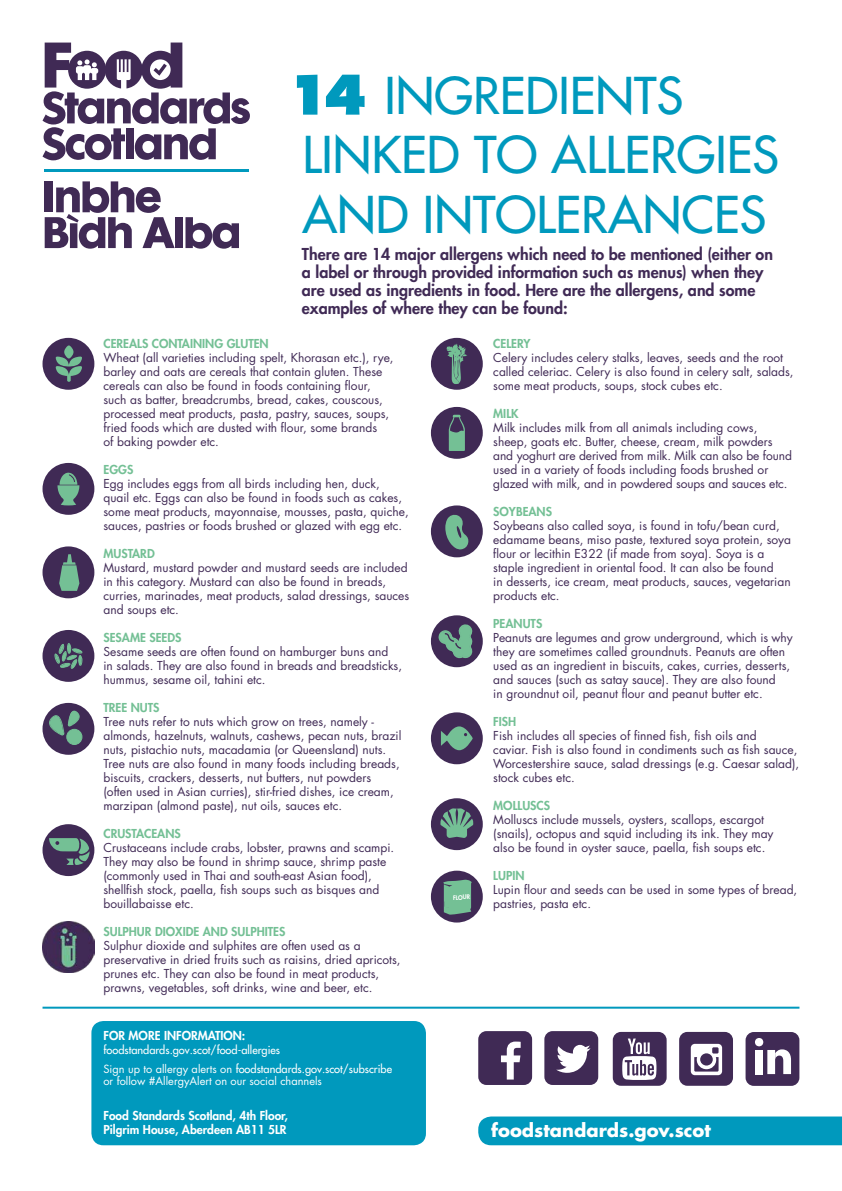
<style>
.page{position:relative;width:842px;height:1191px;background:#fff}
.page>*{position:absolute;margin:0;border:0;box-sizing:border-box;transform-origin:0 0}
.t1{font:500 49.4px/59.2px "Futura Std";color:#0099bd}
.t2{font:700 18px "Futura Std";color:#fff}
.t3{font:800 16px/18px "Futura Std";color:#402a55}
.t4{font:12px/14px "Futura Std";color:#402a55}
.t5{font:800 12px "Futura Std";color:#74c095}
.t6{font:800 12px/14px "Futura Std";color:#fff}
.t7{font:11px/19px "Futura LT";color:#fff}
.t8{font:11px "Futura Std";color:#fff}
.t9{font:800 6px "Futura Std";color:#fff}
.s1{font-weight:800;font-size:53px}
.s2{font-family:"Futura Std"}
</style>
<div class="page">
<svg style="left:43px;top:43px;width:207px;height:117px"></svg>
<hr style="left:45px;top:169px;width:204px;height:2px;background:#0099bd">
<svg style="left:45px;top:181px;width:130px;height:68px"></svg>
<div style="left:175px;top:217px;width:8px;height:31px;background:#402a55"></div>
<svg style="left:185px;top:217px;width:54px;height:32px"></svg>
<hr style="left:43px;top:1006px;width:756px;height:2px;background:#0099bd">
<div style="left:43px;top:338px;width:51px;height:52px;background:#402a55;border-radius:50%"></div>
<svg style="left:56px;top:345px;width:26px;height:37px"></svg>
<div style="left:431px;top:798px;width:52px;height:52px;background:#402a55;border-radius:50%"></div>
<div style="left:447px;top:826px;width:20px;height:12px;background:#74c095;border-radius:3px"></div>
<svg style="left:440px;top:808px;width:34px;height:28px"></svg>
<div style="left:431px;top:338px;width:52px;height:52px;background:#402a55;border-radius:50%"></div>
<div style="left:431px;top:407px;width:52px;height:52px;background:#402a55;border-radius:50%"></div>
<div style="left:431px;top:505px;width:52px;height:52px;background:#402a55;border-radius:50%"></div>
<div style="left:43px;top:463px;width:51px;height:52px;background:#402a55;border-radius:50%"></div>
<div style="left:43px;top:546px;width:51px;height:52px;background:#402a55;border-radius:50%"></div>
<div style="left:43px;top:630px;width:51px;height:52px;background:#402a55;border-radius:50%"></div>
<div style="left:43px;top:824px;width:51px;height:52px;background:#402a55;border-radius:50%"></div>
<div style="left:478px;top:1116px;width:364px;height:29px;background:#0099bd"></div>
<svg style="left:446px;top:343px;width:21px;height:41px"></svg>
<svg style="left:58px;top:472px;width:21px;height:33px"></svg>
<svg style="left:449px;top:415px;width:16px;height:36px"></svg>
<svg style="left:59px;top:554px;width:20px;height:37px"></svg>
<svg style="left:445px;top:514px;width:24px;height:35px"></svg>
<svg style="left:49px;top:838px;width:41px;height:27px"></svg>
<div style="left:431px;top:712px;width:52px;height:52px;background:#402a55;border-radius:50%"></div>
<svg style="left:446px;top:726px;width:27px;height:24px"></svg>
<svg style="left:441px;top:731px;width:8px;height:15px"></svg>
<div style="left:431px;top:615px;width:52px;height:52px;background:#402a55;border-radius:50%"></div>
<svg style="left:438px;top:623px;width:35px;height:36px"></svg>
<svg style="left:54px;top:643px;width:29px;height:26px"></svg>
<div style="left:91px;top:1021px;width:335px;height:124px;background:#0099bd;border-radius:12px"></div>
<svg style="left:613px;top:1032px;width:54px;height:53px"></svg>
<svg style="left:679px;top:1032px;width:54px;height:53px"></svg>
<svg style="left:544px;top:1031px;width:54px;height:54px"></svg>
<svg style="left:478px;top:1031px;width:54px;height:54px;background:#5d4b6f"></svg>
<div style="left:745px;top:1032px;width:54px;height:53px;background:#402a55;border-radius:8px"></div>
<div style="left:755px;top:1050px;width:8px;height:24px;background:#fff"></div>
<div style="left:755px;top:1038px;width:8px;height:8px;background:#fff;border-radius:50%"></div>
<svg style="left:767px;top:1049px;width:24px;height:25px"></svg>
<div style="left:43px;top:703px;width:51px;height:52px;background:#402a55;border-radius:50%"></div>
<svg style="left:49px;top:710px;width:31px;height:25px"></svg>
<div style="left:67px;top:729px;width:15px;height:15px;background:#74c095;border-radius:50%"></div>
<div style="left:66px;top:729px;width:16px;height:16px;border:1px solid #74c095;border-radius:50%"></div>
<div style="left:431px;top:870px;width:52px;height:52px;background:#402a55;border-radius:50%"></div>
<svg style="left:443px;top:879px;width:29px;height:35px"></svg>
<div style="left:451px;top:889px;width:19px;height:18px;background:#74c095"></div>
<div style="left:444px;top:901px;width:7px;height:7px;background:#74c095;border:1px solid #74c095"></div>
<img style="left:43px;top:921px;width:52px;height:52px">
<h1 class="t1" style="left:302px;top:67px;width:478px;text-indent:-15px"><span class="s1">14</span> INGREDIENTS<br>LINKED TO ALLERGIES<br>AND INTOLERANCES</h1>
<h3 class="t3" style="left:302px;top:245px;width:473px">There are 14 major allergens which need to be mentioned (either on a label or through provided information such as menus) when they are used as ingredients in food. Here are the allergens, and some examples of where they can be found:</h3>
<p class="t5" style="left:103px;top:336px;width:167px">CEREALS CONTAINING GLUTEN</p>
<p class="t4" style="left:103px;top:350px;width:292px">Wheat (all varieties including spelt, Khorasan etc.), rye, barley and oats are cereals that contain gluten. These cereals can also be found in foods containing flour, such as batter, breadcrumbs, bread, cakes, couscous, processed meat products, pasta, pastry, sauces, soups, fried foods which are dusted with flour, some brands<br>of baking powder etc.</p>
<p class="t5" style="left:103px;top:462px;width:31px">EGGS</p>
<p class="t4" style="left:103px;top:476px;width:307px">Egg includes eggs from all birds including hen, duck, quail etc. Eggs can also be found in foods such as cakes, some meat products, mayonnaise, mousses, pasta, quiche, sauces, pastries or foods brushed or glazed with egg etc.</p>
<p class="t5" style="left:103px;top:546px;width:53px">MUSTARD</p>
<p class="t4" style="left:103px;top:560px;width:307px">Mustard, mustard powder and mustard seeds are included in this category. Mustard can also be found in breads, curries, marinades, meat products, salad dressings, sauces and soups etc.</p>
<p class="t5" style="left:103px;top:630px;width:80px">SESAME SEEDS</p>
<p class="t4" style="left:103px;top:644px;width:300px">Sesame seeds are often found on hamburger buns and<br>in salads. They are also found in breads and breadsticks, hummus, sesame oil, tahini etc.</p>
<p class="t5" style="left:103px;top:700px;width:58px">TREE NUTS</p>
<p class="t4" style="left:103px;top:714px;width:299px">Tree nuts refer to nuts which grow on trees, namely - almonds, hazelnuts, walnuts, cashews, pecan nuts, brazil nuts, pistachio nuts, macadamia (or Queensland) nuts.<br>Tree nuts are also found in many foods including breads, biscuits, crackers, desserts, nut butters, nut powders (often used in Asian curries), stir-fried dishes, ice cream, marzipan (almond paste), nut oils, sauces etc.</p>
<p class="t5" style="left:103px;top:826px;width:79px">CRUSTACEANS</p>
<p class="t4" style="left:103px;top:840px;width:292px">Crustaceans include crabs, lobster, prawns and scampi.<br>They may also be found in shrimp sauce, shrimp paste (commonly used in Thai and south-east Asian food), shellfish stock, paella, fish soups such as bisques and bouillabaisse etc.</p>
<p class="t5" style="left:103px;top:924px;width:183px">SULPHUR DIOXIDE AND SULPHITES</p>
<p class="t4" style="left:103px;top:938px;width:299px">Sulphur dioxide and sulphites are often used as a preservative in dried fruits such as raisins, dried apricots, prunes etc. They can also be found in meat products, prawns, vegetables, soft drinks, wine and beer, etc.</p>
<p class="t6" style="left:103px;top:1028px;width:143px">FOR MORE INFORMATION:</p>
<p class="t7" style="left:103px;top:1040px;width:290px">foodstandards.gov.scot/food-allergies<br><span class="s2">Sign up to allergy alerts on</span> foodstandards.gov.scot/subscribe</p>
<p class="t8" style="left:103px;top:1074px;width:220px">or follow #AllergyAlert on our social channels</p>
<p class="t6" style="left:103px;top:1108px;width:186px">Food Standards Scotland, 4th Floor,<br>Pilgrim House, Aberdeen AB11 5LR</p>
<p class="t9" style="left:453px;top:894px;width:19px;rotate:-4deg">FLOUR</p>
<p class="t5" style="left:493px;top:336px;width:39px">CELERY</p>
<p class="t4" style="left:493px;top:350px;width:302px">Celery includes celery stalks, leaves, seeds and the root called celeriac. Celery is also found in celery salt, salads, some meat products, soups, stock cubes etc.</p>
<p class="t5" style="left:493px;top:406px;width:27px">MILK</p>
<p class="t4" style="left:493px;top:420px;width:300px">Milk includes milk from all animals including cows, sheep, goats etc. Butter, cheese, cream, milk powders and yoghurt are derived from milk. Milk can also be found used in a variety of foods including foods brushed or glazed with milk, and in powdered soups and sauces etc.</p>
<p class="t5" style="left:493px;top:504px;width:60px">SOYBEANS</p>
<p class="t4" style="left:493px;top:518px;width:299px">Soybeans also called soya, is found in tofu/bean curd, edamame beans, miso paste, textured soya protein, soya flour or lecithin E322 (if made from soya). Soya is a staple ingredient in oriental food. It can also be found<br>in desserts, ice cream, meat products, sauces, vegetarian products etc.</p>
<p class="t5" style="left:493px;top:616px;width:51px">PEANUTS</p>
<p class="t4" style="left:493px;top:630px;width:301px">Peanuts are legumes and grow underground, which is why they are sometimes called groundnuts. Peanuts are often used as an ingredient in biscuits, cakes, curries, desserts, and sauces (such as satay sauce). They are also found<br>in groundnut oil, peanut flour and peanut butter etc.</p>
<p class="t5" style="left:493px;top:714px;width:25px">FISH</p>
<p class="t4" style="left:493px;top:728px;width:307px">Fish includes all species of finned fish, fish oils and<br>caviar. Fish is also found in condiments such as fish sauce, Worcestershire sauce, salad dressings (e.g. Caesar salad), stock cubes etc.</p>
<p class="t5" style="left:493px;top:798px;width:58px">MOLLUSCS</p>
<p class="t4" style="left:493px;top:812px;width:282px">Molluscs include mussels, oysters, scallops, escargot (snails), octopus and squid including its ink. They may also be found in oyster sauce, paella, fish soups etc.</p>
<p class="t5" style="left:493px;top:868px;width:33px">LUPIN</p>
<p class="t4" style="left:493px;top:882px;width:305px">Lupin flour and seeds can be used in some types of bread, pastries, pasta etc.</p>
<h2 class="t2" style="left:491px;top:1118px;width:221px">foodstandards.gov.scot</h2>
</div>
